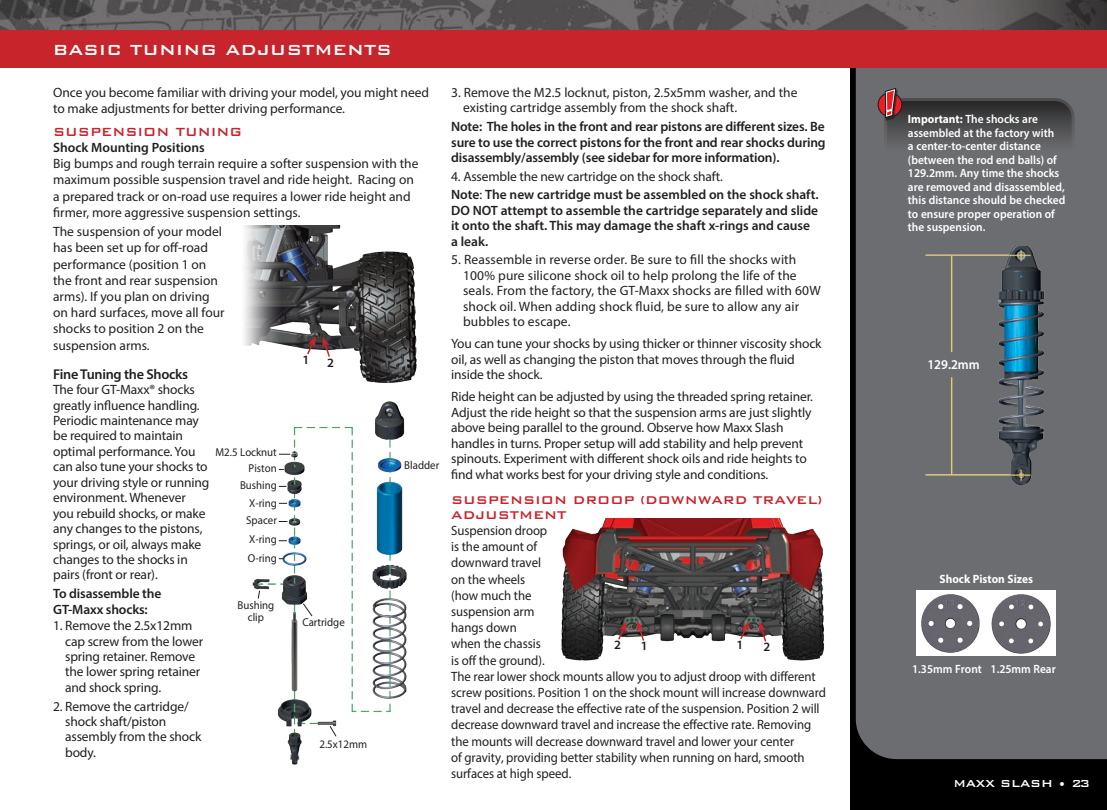
<style>
.page{position:relative;width:1107px;height:810px;background:#fff}
.page>*{position:absolute;margin:0;border:0;box-sizing:border-box;transform-origin:0 0}
.t1{font:500 19.5px "Bank Gothic BT";color:#fff}
.t2{font:500 15.75px "Bank Gothic BT";color:#c8242b;scale:.95 1}
.t3{font:500 15px/15px "Bank Gothic BT";letter-spacing:-.005em;color:#c8242b}
.t4{font:600 14.25px "Myriad Pro";letter-spacing:-.02em;color:#231f20}
.t5{font:13.5px/15.5px "Myriad Pro";letter-spacing:-.005em;color:#231f20}
.t6{font:13.5px/16.2px "Myriad Pro";letter-spacing:-.005em;color:#231f20;scale:.95 1}
.t7{font:600 13.5px/15.5px "Myriad Pro";color:#231f20}
.t8{font:500 13.5px "Bank Gothic BT";letter-spacing:-.01em;color:#fff}
.t9{font:600 13.5px "Myriad Pro";color:#fff;scale:.95 1}
.t10{font:600 12.75px "Myriad Pro";color:#231f20}
.t11{font:600 12px/13.5px "Myriad Pro";color:#fff;scale:.95 1}
.t12{font:700 12px "Myriad Pro";color:#fff;scale:.95 1}
.t13{font:11.4px/11.4px "Myriad Pro";color:#231f20;text-align:center;scale:.95 1}
.s1{font-weight:400}
.s2{font-weight:700}
</style>
<div class="page">
<div style="left:850px;top:13px;width:257px;height:797px;background:#000"></div>
<div style="left:856px;top:68px;width:251px;height:691px;background:#6c6d70"></div>
<img style="left:0;top:0;width:1107px;height:30px">
<div style="left:0;top:30px;width:1107px;height:38px;background:#c8242b"></div>
<div style="left:884px;top:98px;width:191px;height:72px;border:3px solid #fff;border-radius:18px"></div>
<svg style="left:878px;top:93px;width:24px;height:23px"></svg>
<div style="left:878px;top:92px;width:24px;height:25px;border:1px solid #231f20;border-radius:50%"></div>
<svg style="left:883px;top:86px;width:190px;height:82px;background:#5a5759"></svg>
<img style="left:923px;top:247px;width:129px;height:237px">
<img style="left:252px;top:401px;width:155px;height:364px">
<svg style="left:302px;top:603px;width:11px;height:14px"></svg>
<svg style="left:329px;top:725px;width:8px;height:12px"></svg>
<svg style="left:257px;top:590px;width:3px;height:9px"></svg>
<img style="left:916px;top:590px;width:140px;height:66px">
<svg style="left:916px;top:590px;width:70px;height:65px;background:#aaa9ad"></svg>
<img style="left:244px;top:225px;width:173px;height:158px">
<svg style="left:306px;top:336px;width:10px;height:20px"></svg>
<svg style="left:322px;top:337px;width:9px;height:21px"></svg>
<img style="left:561px;top:519px;width:264px;height:142px">
<svg style="left:617px;top:622px;width:10px;height:19px"></svg>
<svg style="left:637px;top:621px;width:8px;height:21px"></svg>
<svg style="left:739px;top:621px;width:10px;height:20px"></svg>
<svg style="left:759px;top:622px;width:9px;height:21px"></svg>
<p class="t1" style="left:53px;top:39px;width:341px">BASIC TUNING ADJUSTMENTS</p>
<p class="t5" style="left:53px;top:84px;width:377px;line-height:16.2px">Once you become familiar with driving your model, you might need to make adjustments for better driving performance.</p>
<p class="t2" style="left:53px;top:123px;width:201px">SUSPENSION TUNING</p>
<p class="t7" style="left:53px;top:139px;width:153px">Shock Mounting Positions</p>
<p class="t5" style="left:53px;top:155px;width:367px;line-height:16.2px">Big bumps and rough terrain require a softer suspension with the maximum possible suspension travel and ride height. Racing on a prepared track or on-road use requires a lower ride height and firmer, more aggressive suspension settings.</p>
<p class="t5" style="left:53px;top:223px;width:173px;line-height:16.2px">The suspension of your model has been set up for off-road performance (position 1 on the front and rear suspension arms). If you plan on driving on hard surfaces, move all four shocks to position 2 on the suspension arms.</p>
<p class="t4" style="left:53px;top:365px;width:137px">Fine Tuning the Shocks</p>
<p class="t5" style="left:53px;top:382px;width:158px">The four GT-Maxx® shocks greatly influence handling.<br>Periodic maintenance may be required to maintain optimal performance. You can also tune your shocks to your driving style or running environment. Whenever you rebuild shocks, or make any changes to the pistons, springs, or oil, always make changes to the shocks in pairs (front or rear).</p>
<p class="t7" style="left:53px;top:586px;width:110px">To disassemble the<br>GT-Maxx shocks:</p>
<p class="t5" style="left:65px;top:618px;width:140px;text-indent:-12px">1. Remove the 2.5x12mm cap screw from the lower spring retainer. Remove the lower spring retainer and shock spring.</p>
<p class="t5" style="left:65px;top:698px;width:138px;text-indent:-12px">2. Remove the cartridge/ shock shaft/piston assembly from the shock body.</p>
<p class="t10" style="left:302px;top:352px;width:8px">1</p>
<p class="t10" style="left:327px;top:355px;width:8px">2</p>
<p class="t13" style="left:216px;top:447px;width:66px">M2.5 Locknut</p>
<p class="t13" style="left:249px;top:462px;width:31px">Piston</p>
<p class="t13" style="left:240px;top:480px;width:40px">Bushing</p>
<p class="t13" style="left:249px;top:497px;width:31px">X-ring</p>
<p class="t13" style="left:246px;top:514px;width:34px">Spacer</p>
<p class="t13" style="left:249px;top:533px;width:31px">X-ring</p>
<p class="t13" style="left:248px;top:552px;width:32px">O-ring</p>
<p class="t13" style="left:238px;top:600px;width:40px">Bushing clip</p>
<p class="t13" style="left:404px;top:459px;width:38px">Bladder</p>
<p class="t13" style="left:302px;top:616px;width:46px">Cartridge</p>
<p class="t13" style="left:319px;top:739px;width:52px">2.5x12mm</p>
<p class="t5" style="left:463px;top:85px;width:336px;text-indent:-12px">3. Remove the M2.5 locknut, piston, 2.5x5mm washer, and the existing cartridge assembly from the shock shaft.</p>
<p class="t7" style="left:451px;top:119px;width:376px;text-align:justify">Note: The holes in the front and rear pistons are different sizes. Be sure to use the correct pistons for the front and rear shocks during disassembly/assembly (see sidebar for more information).</p>
<p class="t5" style="left:451px;top:168px;width:273px">4. Assemble the new cartridge on the shock shaft.</p>
<p class="t7" style="left:451px;top:187px;width:369px">Note<span class="s1">:</span> The new cartridge must be assembled on the shock shaft.<br>DO NOT attempt to assemble the cartridge separately and slide it onto the shaft. This may damage the shaft x-rings and cause a leak.</p>
<p class="t5" style="left:463px;top:252px;width:359px;text-indent:-12px">5. Reassemble in reverse order. Be sure to fill the shocks with 100% pure silicone shock oil to help prolong the life of the seals. From the factory, the GT-Maxx shocks are filled with 60W shock oil. When adding shock fluid, be sure to allow any air bubbles to escape.</p>
<p class="t5" style="left:451px;top:336px;width:372px">You can tune your shocks by using thicker or thinner viscosity shock oil, as well as changing the piston that moves through the fluid inside the shock.</p>
<p class="t5" style="left:451px;top:389px;width:363px">Ride height can be adjusted by using the threaded spring retainer.<br>Adjust the ride height so that the suspension arms are just slightly above being parallel to the ground. Observe how Maxx Slash handles in turns. Proper setup will add stability and help prevent spinouts. Experiment with different shock oils and ride heights to find what works best for your driving style and conditions.</p>
<p class="t3" style="left:451px;top:492px;width:373px">SUSPENSION DROOP (DOWNWARD TRAVEL)<br>ADJUSTMENT</p>
<p class="t6" style="left:451px;top:522px;width:396px">Suspension droop<br>is the amount of<br>downward travel<br>on the wheels<br>(how much the<br>suspension arm<br>hangs down<br>when the chassis<br>is off the ground).<br>The rear lower shock mounts allow you to adjust droop with different screw positions. Position 1 on the shock mount will increase downward travel and decrease the effective rate of the suspension. Position 2 will decrease downward travel and increase the effective rate. Removing the mounts will decrease downward travel and lower your center<br>of gravity, providing better stability when running on hard, smooth surfaces at high speed.</p>
<p class="t10" style="left:614px;top:636px;width:8px">2</p>
<p class="t10" style="left:641px;top:638px;width:8px">1</p>
<p class="t10" style="left:737px;top:636px;width:8px">1</p>
<p class="t10" style="left:763px;top:638px;width:8px">2</p>
<p class="t11" style="left:908px;top:112px;width:167px"><span class="s2">Important:</span> The shocks are assembled at the factory with<br>a center-to-center distance (between the rod end balls) of<br>129.2mm. Any time the shocks are removed and disassembled, this distance should be checked to ensure proper operation of the suspension.</p>
<p class="t9" style="left:927px;top:356px;width:57px">129.2mm</p>
<p class="t12" style="left:940px;top:571px;width:100px">Shock Piston Sizes</p>
<p class="t11" style="left:912px;top:662px;width:75px">1.35mm Front</p>
<p class="t11" style="left:991px;top:662px;width:70px">1.25mm Rear</p>
<p class="t8" style="left:953px;top:776px;width:138px">MAXX SLASH • 23</p>
</div>
